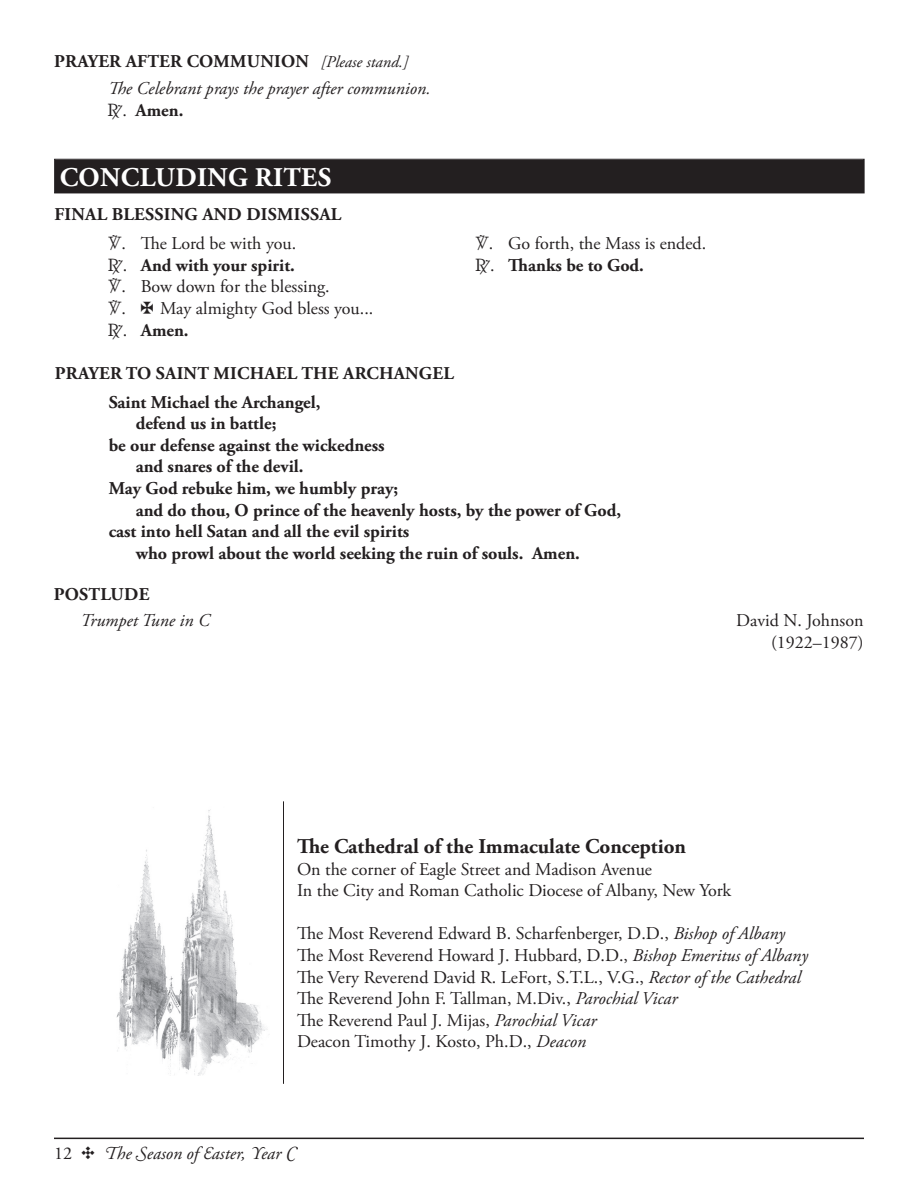
<style>
.page{position:relative;width:918px;height:1188px;background:#fff}
.page>*{position:absolute;margin:0;border:0;box-sizing:border-box;transform-origin:0 0}
.t1{font:700 27px "Adobe Garamond Pro";letter-spacing:.015em;color:#fff}
.t2{font:700 21px "Adobe Garamond Pro";color:#231f20}
.t3{font:18px/21.6px "Adobe Garamond Pro";color:#231f20}
.t4{font:700 18px/28.3px "Adobe Garamond Pro";color:#231f20}
.t5{font:italic 18px/27px "Adobe Garamond Pro";color:#231f20}
.s1{font-weight:700;font-style:normal}
.s2{font-size:16.5px}
.s3{font-family:"liturgy";font-weight:400}
.s4{font-weight:400}
.s5{font-family:"liturgy"}
.s6{font-weight:700}
.s7{font-style:italic}
.s8{font-style:normal}
.s9{font-family:"Gothic Extras B";font-style:normal}
</style>
<div class="page">
<hr style="left:54px;top:1138px;width:810px;height:1px;background:#231f20">
<div style="left:54px;top:159px;width:811px;height:34px;background:#231f20"></div>
<div style="left:55px;top:160px;width:808px;height:32px;border:1px solid #231f20"></div>
<img style="left:116px;top:809px;width:151px;height:267px">
<hr style="left:283px;top:801px;width:1px;height:283px;background:#231f20">
<p class="t5" style="left:108px;top:48px;width:324px;text-indent:-54px"><span class="s1">PRAYER AFTER COMMUNION</span> <span class="s2">[Please stand.]<br></span>The Celebrant prays the prayer after communion.</p>
<p class="t4" style="left:108px;top:96px;width:77px"><span class="s3">R</span><span class="s4">.</span> Amen.</p>
<h1 class="t1" style="left:60px;top:162px;width:273px">CONCLUDING RITES</h1>
<p class="t4" style="left:55px;top:201px;width:289px;line-height:28.8px;text-align:center">FINAL BLESSING AND DISMISSAL<br><span class="s3">V</span><span class="s4">. The Lord be with you.</span></p>
<p class="t3" style="left:108px;top:255px;width:267px"><span class="s5">R</span>. <span class="s6">And with your spirit.<br></span><span class="s5">V</span>. Bow down for the blessing.<br><span class="s5">V</span>. <sup>+</sup> May almighty God bless you...<br><span class="s5">R</span>. <span class="s6">Amen.</span></p>
<p class="t3" style="left:476px;top:233px;width:232px"><span class="s5">V</span>. Go forth, the Mass is ended.<br><span class="s5">R</span>. <span class="s6">Thanks be to God.</span></p>
<p class="t4" style="left:109px;top:360px;width:347px;text-indent:-54px">PRAYER TO SAINT MICHAEL THE ARCHANGEL<br>Saint Michael the Archangel,</p>
<p class="t4" style="left:136px;top:410px;width:142px">defend us in battle;</p>
<p class="t4" style="left:109px;top:431px;width:277px">be our defense against the wickedness</p>
<p class="t4" style="left:136px;top:453px;width:169px">and snares of the devil.</p>
<p class="t4" style="left:109px;top:475px;width:291px">May God rebuke him, we humbly pray;</p>
<p class="t4" style="left:136px;top:496px;width:487px">and do thou, O prince of the heavenly hosts, by the power of God,</p>
<p class="t4" style="left:109px;top:518px;width:302px">cast into hell Satan and all the evil spirits</p>
<p class="t4" style="left:136px;top:539px;width:446px">who prowl about the world seeking the ruin of souls. Amen.</p>
<p class="t4" style="left:54px;top:580px;width:97px">POSTLUDE</p>
<p class="t5" style="left:81px;top:608px;width:129px">Trumpet Tune in C</p>
<p class="t3" style="left:736px;top:610px;width:129px;text-align:right">David N. Johnson (1922–1987)</p>
<p class="t2" style="left:297px;top:834px;width:391px">The Cathedral of the Immaculate Conception</p>
<p class="t3" style="left:297px;top:859px;width:436px">On the corner of Eagle Street and Madison Avenue<br>In the City and Roman Catholic Diocese of Albany, New York</p>
<p class="t3" style="left:297px;top:924px;width:512px">The Most Reverend Edward B. Scharfenberger, D.D., <span class="s7">Bishop of Albany </span>The Most Reverend Howard J. Hubbard, D.D., <span class="s7">Bishop Emeritus of Albany </span>The Very Reverend David R. LeFort, S.T.L., V.G., <span class="s7">Rector of the Cathedral </span>The Reverend John F. Tallman, M.Div., <span class="s7">Parochial Vicar<br></span>The Reverend Paul J. Mijas, <span class="s7">Parochial Vicar<br></span>Deacon Timothy J. Kosto, Ph.D., <span class="s7">Deacon</span></p>
<p class="t5" style="left:54px;top:1140px;width:243px"><span class="s8">12</span> <span class="s9">i</span> The Season of Easter, Year C</p>
</div>
